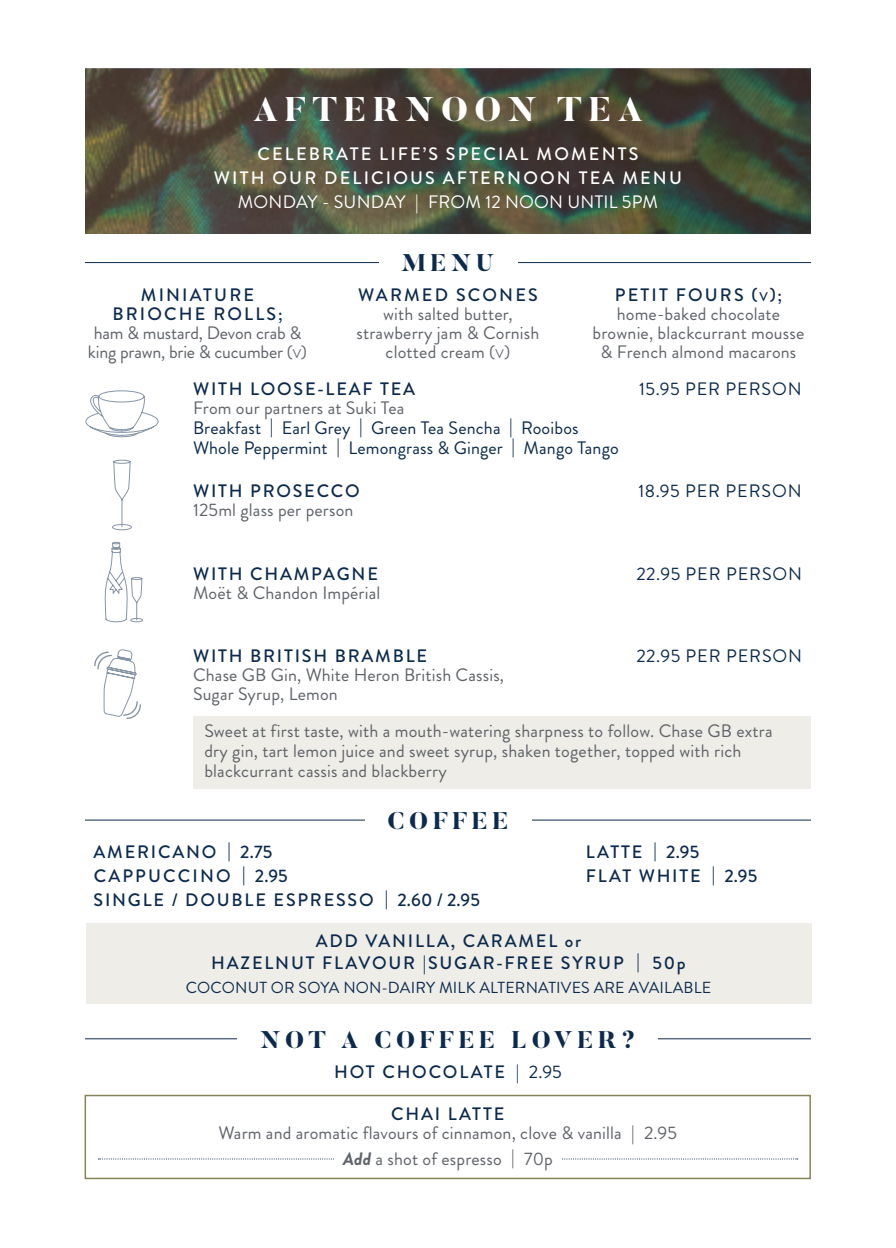
<style>
.page{position:relative;width:896px;height:1248px;background:#fff}
.page>*{position:absolute;margin:0;border:0;box-sizing:border-box;transform-origin:0 0}
.t1{font:800 34px "Butler";letter-spacing:.2em;color:#fff}
.t2{font:800 24px "Butler";letter-spacing:.2em;color:#0b2a4d}
.t3{font:18px/19px "Brandon Grotesque";letter-spacing:.01em;color:#5f6369}
.t4{font:500 18px/23.6px "Brandon Grotesque";letter-spacing:.1em;color:#0b2a4d}
.t5{font:18px/20px "Brandon Grotesque";letter-spacing:.01em;color:#0b2a4d}
.t6{font:500 18px/24px "Brandon Grotesque";letter-spacing:.12em;color:#fff;text-align:center}
.t7{font:18px "Brandon Grotesque";letter-spacing:.05em;color:#0b2a4d}
.t8{font:18px/19px "Brandon Grotesque";letter-spacing:-.01em;color:#5f6369;text-align:center}
.t9{font:500 18px/19px "Brandon Grotesque";letter-spacing:.12em;color:#0b2a4d;text-align:center}
.t10{font:18px "Brandon Grotesque";letter-spacing:.01em;color:#fff}
.t11{font:16px "Brandon Grotesque";letter-spacing:.01em;color:#0b2a4d}
.s1{font-size:12.6px}
.s2{font-weight:500;color:#0b2a4d}
.s3{font-weight:500;font-size:12.6px;color:#0b2a4d}
.s4{font-weight:400}
.s5{font-weight:700;font-style:italic}
</style>
<div class="page">
<div style="left:86px;top:923px;width:725px;height:81px;background:#efede7"></div>
<hr style="left:85px;top:1038px;width:726px;height:1px;background:#0b2a4d">
<div style="left:238px;top:1013px;width:420px;height:52px;background:#fff"></div>
<img style="left:85px;top:69px;width:726px;height:164px">
<hr style="left:85px;top:262px;width:726px;height:1px;background:#0b2a4d">
<hr style="left:85px;top:819px;width:726px;height:1px;background:#0b2a4d">
<div style="left:379px;top:253px;width:138px;height:35px;background:#fff"></div>
<div style="left:365px;top:793px;width:166px;height:52px;background:#fff"></div>
<svg style="left:105px;top:541px;width:38px;height:82px"></svg>
<div style="left:112px;top:524px;width:20px;height:6px;border:1px solid #0b2a4d;border-radius:50%"></div>
<svg style="left:113px;top:459px;width:18px;height:68px"></svg>
<svg style="left:85px;top:390px;width:74px;height:47px"></svg>
<div style="left:193px;top:716px;width:618px;height:72px;background:#efede7"></div>
<svg style="left:94px;top:649px;width:47px;height:70px"></svg>
<div style="left:85px;top:1094px;width:726px;height:84px;border:2px solid #87835a"></div>
<svg style="left:98px;top:1158px;width:700px;height:1px"></svg>
<div style="left:334px;top:1152px;width:227px;height:12px;background:#fff"></div>
<h1 class="t1" style="left:253px;top:88px;width:391px">AFTERNOON TEA</h1>
<p class="t6" style="left:214px;top:142px;width:469px">CELEBRATE LIFE’S SPECIAL MOMENTS<br>WITH OUR DELICIOUS AFTERNOON TEA MENU</p>
<p class="t10" style="left:238px;top:189px;width:422px">MONDAY - SUNDAY | FROM 12 NOON UNTIL 5PM</p>
<p class="t9" style="left:112px;top:285px;width:172px">MINIATURE<br>BRIOCHE ROLLS;</p>
<p class="t8" style="left:88px;top:323px;width:221px">ham &amp; mustard, Devon crab &amp; king prawn, brie &amp; cucumber (<span class="s1">v</span>)</p>
<h2 class="t2" style="left:401px;top:247px;width:94px">MENU</h2>
<p class="t9" style="left:358px;top:285px;width:181px">WARMED SCONES</p>
<p class="t3" style="left:356px;top:304px;width:184px;text-align:center">with salted butter, strawberry jam &amp; Cornish clotted cream (<span class="s1">v</span>)</p>
<p class="t3" style="left:592px;top:285px;width:213px;text-align:center"><span class="s2">PETIT FOURS (</span><span class="s3">v</span><span class="s2">); </span>home-baked chocolate brownie, blackcurrant mousse &amp; French almond macarons</p>
<p class="t4" style="left:193px;top:377px;width:224px">WITH LOOSE-LEAF TEA</p>
<p class="t7" style="left:639px;top:377px;width:164px">15.95 PER PERSON</p>
<p class="t3" style="left:193px;top:399px;width:213px">From our partners at Suki Tea</p>
<p class="t5" style="left:193px;top:418px;width:427px">Breakfast | Earl Grey | Green Tea Sencha | Rooibos<br>Whole Peppermint | Lemongrass &amp; Ginger | Mango Tango</p>
<p class="t4" style="left:193px;top:479px;width:168px">WITH PROSECCO</p>
<p class="t7" style="left:638px;top:478px;width:165px">18.95 PER PERSON</p>
<p class="t3" style="left:193px;top:500px;width:162px">125ml glass per person</p>
<p class="t4" style="left:193px;top:562px;width:186px">WITH CHAMPAGNE</p>
<p class="t7" style="left:636px;top:561px;width:167px">22.95 PER PERSON</p>
<p class="t3" style="left:193px;top:583px;width:189px">Moët &amp; Chandon Impérial</p>
<p class="t4" style="left:193px;top:643px;width:235px">WITH BRITISH BRAMBLE</p>
<p class="t7" style="left:636px;top:643px;width:167px">22.95 PER PERSON</p>
<p class="t3" style="left:193px;top:665px;width:312px">Chase GB Gin, White Heron British Cassis,<br>Sugar Syrup, Lemon</p>
<p class="t3" style="left:204px;top:721px;width:570px;line-height:20px">Sweet at first taste, with a mouth-watering sharpness to follow. Chase GB extra dry gin, tart lemon juice and sweet syrup, shaken together, topped with rich blackcurrant cassis and blackberry</p>
<h2 class="t2" style="left:388px;top:805px;width:122px">COFFEE</h2>
<p class="t4" style="left:94px;top:840px;width:388px">AMERICANO | 2.75<br>CAPPUCCINO | 2.95<br>SINGLE / DOUBLE ESPRESSO | 2.60 / 2.95</p>
<p class="t4" style="left:586px;top:840px;width:173px">LATTE | 2.95<br>FLAT WHITE | 2.95</p>
<p class="t4" style="left:211px;top:930px;width:476px;line-height:22px;text-align:center">ADD VANILLA, CARAMEL or<br>HAZELNUT FLAVOUR |SUGAR-FREE SYRUP | 50p</p>
<p class="t11" style="left:186px;top:976px;width:527px">COCONUT OR SOYA NON-DAIRY MILK ALTERNATIVES ARE AVAILABLE</p>
<h2 class="t2" style="left:260px;top:1024px;width:377px">NOT A COFFEE LOVER?</h2>
<p class="t4" style="left:334px;top:1059px;width:229px">HOT CHOCOLATE <span class="s4">| 2.95</span></p>
<p class="t4" style="left:391px;top:1102px;width:115px">CHAI LATTE</p>
<p class="t3" style="left:218px;top:1123px;width:460px">Warm and aromatic flavours of cinnamon, clove &amp; vanilla | 2.95</p>
<p class="t3" style="left:343px;top:1149px;width:211px"><span class="s5">Add</span> a shot of espresso | 70p</p>
</div>
